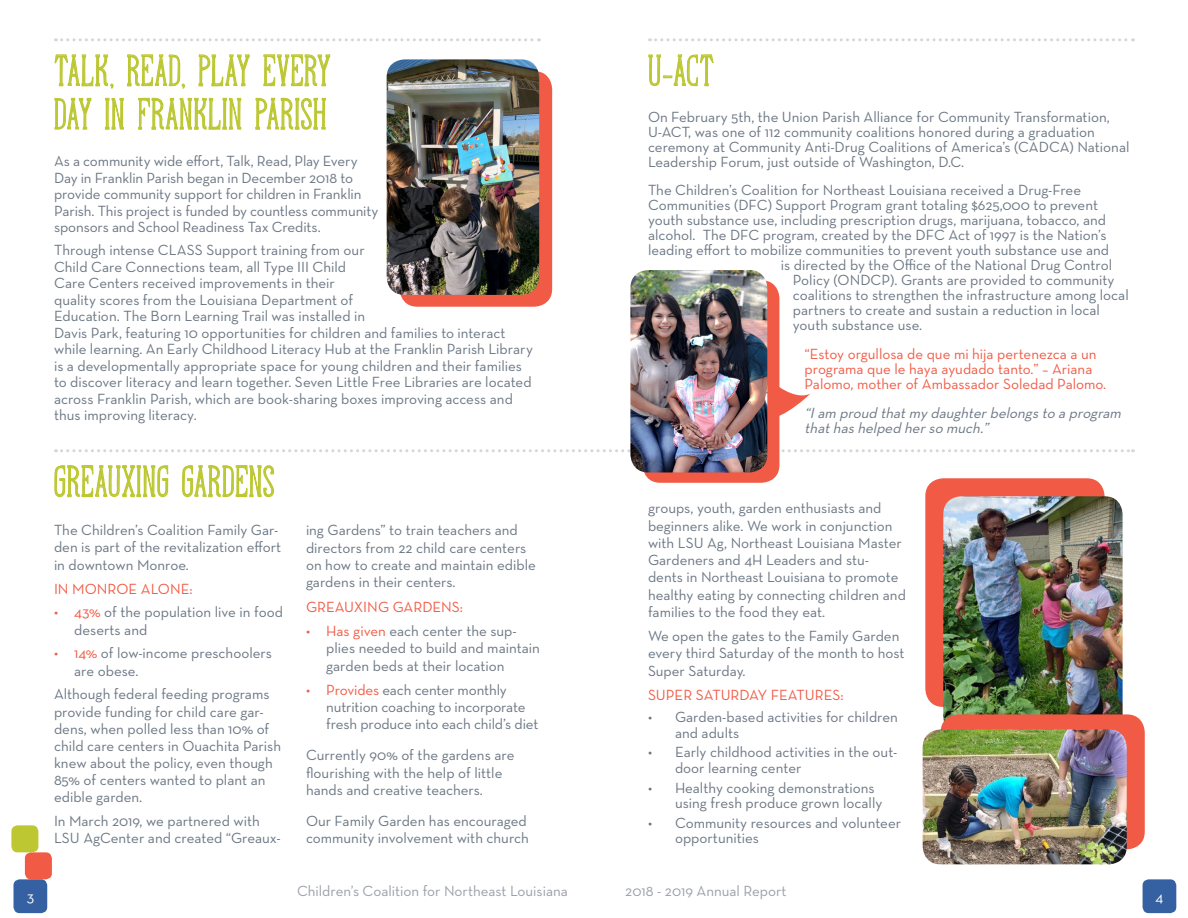
<style>
.page{position:relative;width:1188px;height:918px;background:#fff}
.page>*{position:absolute;margin:0;border:0;box-sizing:border-box;transform-origin:0 0}
.t1{font:46.5px "Hand Shop Typography A24";letter-spacing:-.01em;color:#bcc732}
.t2{font:15px/16.5px "Neutra Text";color:#6b7683}
.t3{font:15px/15px "Neutra Text";color:#f15b46}
.t4{font:italic 15px/15px "Neutra Text";color:#6b7683}
.t5{font:15px "Neutra Text";color:#9a9fa9}
.t6{font:15px "Neutra Text";color:#fff}
.s1{color:#f15b46}
</style>
<div class="page">
<div style="left:25px;top:852px;width:27px;height:27px;background:#f15b46;border-radius:6px"></div>
<div style="left:14px;top:879px;width:33px;height:34px;background:#3560a1;border-radius:6px"></div>
<div style="left:1143px;top:879px;width:33px;height:34px;background:#3560a1;border-radius:6px"></div>
<div style="left:11px;top:825px;width:27px;height:27px;background:#bcc732;border-radius:6px"></div>
<svg style="left:648px;top:38px;width:485px;height:49px"></svg>
<svg style="left:54px;top:38px;width:485px;height:118px"></svg>
<div style="left:400px;top:71px;width:152px;height:236px;background:#f15b46;border-radius:18px"></div>
<div style="left:643px;top:280px;width:136px;height:203px;background:#f15b46;border-radius:18px"></div>
<div style="left:925px;top:478px;width:180px;height:229px;background:#f15b46;border-radius:18px"></div>
<img style="left:387px;top:59px;width:152px;height:236px">
<svg style="left:54px;top:384px;width:1079px;height:169px"></svg>
<img style="left:630px;top:270px;width:137px;height:202px">
<img style="left:943px;top:496px;width:180px;height:227px">
<div style="left:941px;top:714px;width:204px;height:135px;background:#f15b46;border-radius:18px"></div>
<img style="left:923px;top:729px;width:204px;height:135px">
<p class="t6" style="left:27px;top:887px;width:9px">3</p>
<p class="t1" style="left:54px;top:48px;width:279px">TALK, READ, PLAY EVERY</p>
<p class="t1" style="left:648px;top:48px;width:68px">U-ACT</p>
<p class="t1" style="left:54px;top:92px;width:276px">DAY IN FRANKLIN PARISH</p>
<p class="t2" style="left:648px;top:109px;width:483px;line-height:15px">On February 5th, the Union Parish Alliance for Community Transformation, U-ACT, was one of 112 community coalitions honored during a graduation ceremony at Community Anti-Drug Coalitions of America’s (CADCA) National Leadership Forum, just outside of Washington, D.C.</p>
<p class="t2" style="left:648px;top:182px;width:435px">The Children’s Coalition for Northeast Louisiana received a Drug-Free</p>
<p class="t2" style="left:648px;top:197px;width:452px">Communities (DFC) Support Program grant totaling $625,000 to prevent</p>
<p class="t2" style="left:648px;top:212px;width:460px">youth substance use, including prescription drugs, marijuana, tobacco, and</p>
<p class="t2" style="left:648px;top:227px;width:460px">alcohol. The DFC program, created by the DFC Act of 1997 is the Nation’s</p>
<p class="t2" style="left:648px;top:242px;width:463px">leading effort to mobilize communities to prevent youth substance use and</p>
<p class="t2" style="left:781px;top:257px;width:333px">is directed by the Office of the National Drug Control</p>
<p class="t2" style="left:793px;top:272px;width:323px">Policy (ONDCP). Grants are provided to community</p>
<p class="t2" style="left:793px;top:287px;width:337px">coalitions to strengthen the infrastructure among local</p>
<p class="t2" style="left:793px;top:302px;width:308px">partners to create and sustain a reduction in local</p>
<p class="t2" style="left:793px;top:317px;width:131px">youth substance use.</p>
<p class="t2" style="left:54px;top:152px;width:326px">As a community wide effort, Talk, Read, Play Every Day in Franklin Parish began in December 2018 to provide community support for children in Franklin Parish. This project is funded by countless community sponsors and School Readiness Tax Credits.</p>
<p class="t2" style="left:54px;top:242px;width:480px">Through intense CLASS Support training from our<br>Child Care Connections team, all Type III Child<br>Care Centers received improvements in their<br>quality scores from the Louisiana Department of<br>Education. The Born Learning Trail was installed in<br>Davis Park, featuring 10 opportunities for children and families to interact while learning. An Early Childhood Literacy Hub at the Franklin Parish Library is a developmentally appropriate space for young children and their families to discover literacy and learn together. Seven Little Free Libraries are located across Franklin Parish, which are book-sharing boxes improving access and thus improving literacy.</p>
<p class="t3" style="left:805px;top:346px;width:303px">“Estoy orgullosa de que mi hija pertenezca a un programa que le haya ayudado tanto.” – Ariana<br>Palomo, mother of Ambassador Soledad Palomo.</p>
<p class="t4" style="left:805px;top:405px;width:322px">“Iam proud thatmydaughterbelongsto a program thathashelped herso much.”</p>
<p class="t1" style="left:54px;top:459px;width:224px">GREAUXING GARDENS</p>
<p class="t2" style="left:54px;top:521px;width:229px;line-height:17.1px">The Children’s Coalition Family Gar&shy;den is part of the revitalization effort in downtown Monroe.</p>
<p class="t3" style="left:54px;top:581px;width:140px">IN MONROE ALONE:</p>
<p class="t2" style="left:74px;top:604px;width:210px;line-height:17.1px;text-indent:-20px"><span class="s1">• 43%</span> of the population live in food deserts and</p>
<p class="t2" style="left:74px;top:645px;width:199px;line-height:17.1px;text-indent:-20px"><span class="s1">• 14%</span> of low-income preschoolers are obese.</p>
<p class="t2" style="left:54px;top:686px;width:229px;line-height:17.1px">Although federal feeding programs provide funding for child care gar&shy;dens, when polled less than 10% of child care centers in Ouachita Parish knew about the policy, even though<br>85% of centers wanted to plant an edible garden.</p>
<p class="t2" style="left:54px;top:812px;width:228px;line-height:17.1px">In March 2019, we partnered with<br>LSU AgCenter and created “Greaux-</p>
<p class="t2" style="left:306px;top:521px;width:231px;line-height:17.4px">ing Gardens” to train teachers and directors from 22 child care centers on how to create and maintain edible gardens in their centers.</p>
<p class="t3" style="left:306px;top:599px;width:159px">GREAUXING GARDENS:</p>
<p class="t2" style="left:326px;top:622px;width:215px;line-height:17.4px;text-indent:-20px"><span class="s1">• Has given</span> each center the sup&shy;plies needed to build and maintain garden beds at their location</p>
<p class="t2" style="left:326px;top:681px;width:214px;line-height:17.4px;text-indent:-20px"><span class="s1">• Provides</span> each center monthly nutrition coaching to incorporate fresh produce into each child’s diet</p>
<p class="t2" style="left:306px;top:746px;width:210px;line-height:17.4px">Currently 90% of the gardens are flourishing with the help of little hands and creative teachers.</p>
<p class="t2" style="left:306px;top:812px;width:225px;line-height:17.4px">Our Family Garden has encouraged community involvement with church</p>
<p class="t5" style="left:297px;top:882px;width:272px">Children’s Coalition for Northeast Louisiana</p>
<p class="t2" style="left:648px;top:499px;width:259px;line-height:17.2px">groups, youth, garden enthusiasts and beginners alike. We work in conjunction with LSU Ag, Northeast Louisiana Master Gardeners and 4H Leaders and stu&shy;dents in Northeast Louisiana to promote healthy eating by connecting children and families to the food they eat.</p>
<p class="t2" style="left:648px;top:627px;width:258px;line-height:17.2px">We open the gates to the Family Garden every third Saturday of the month to host<br>Super Saturday.</p>
<p class="t3" style="left:648px;top:687px;width:197px">SUPER SATURDAY FEATURES:</p>
<p class="t2" style="left:675px;top:709px;width:224px;line-height:15.8px;text-indent:-27px">• Garden-based activities for children and adults</p>
<p class="t2" style="left:675px;top:744px;width:224px;line-height:15.8px;text-indent:-27px">• Early childhood activities in the out&shy;door learning center</p>
<p class="t2" style="left:675px;top:779px;width:209px;line-height:15.8px;text-indent:-27px">• Healthy cooking demonstrations using fresh produce grown locally</p>
<p class="t2" style="left:675px;top:814px;width:228px;line-height:15.8px;text-indent:-27px">• Community resources and volunteer opportunities</p>
<p class="t5" style="left:625px;top:882px;width:163px">2018 - 2019 Annual Report</p>
<p class="t6" style="left:1156px;top:887px;width:9px">4</p>
</div>
